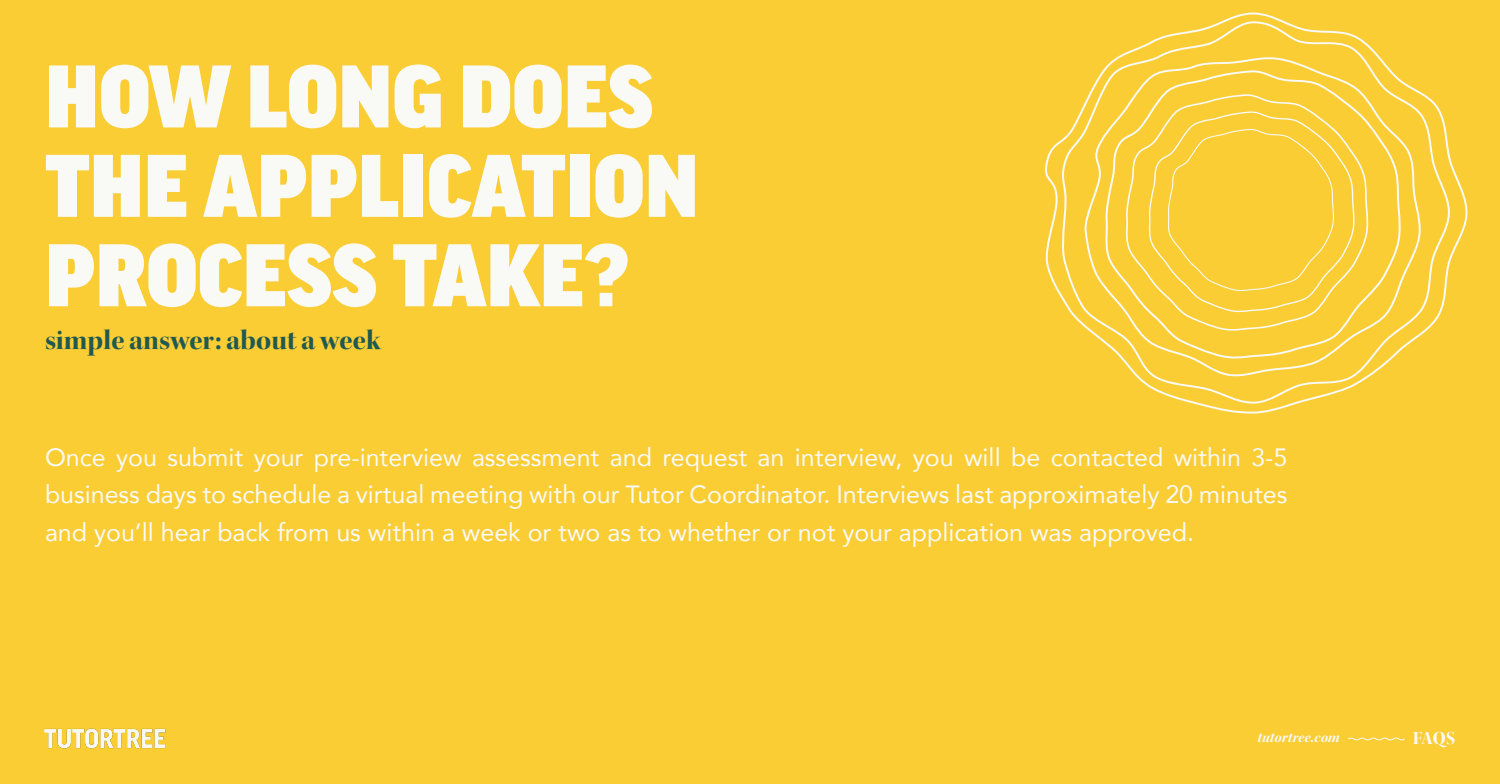
<style>
.page{position:relative;width:1500px;height:784px;background:#facd34}
.page>*{position:absolute;margin:0;border:0;box-sizing:border-box;transform-origin:0 0}
.t1{font:900 94.62px/89.4px "Good Headline Pro";color:#f9f9f6}
.t2{font:28.75px "Kepler Std Bold Disp";color:#1f5951}
.t3{font:25px/37.5px "Avenir";color:#f9f9f6;text-align:justify}
.t4{font:18.75px "Kepler Std Bold Disp";color:#f9f9f6}
.t5{font:15px "Kepler Std Bold It Disp";color:#f9f9f6}
</style>
<div class="page">
<svg style="left:1045px;top:13px;width:423px;height:400px"></svg>
<svg style="left:1348px;top:737px;width:57px;height:4px"></svg>
<img style="left:45px;top:728px;width:121px;height:21px">
<p class="t1" style="left:45px;top:54px;width:655px">HOW LONG DOES<br>THE APPLICATION<br>PROCESS TAKE?</p>
<p class="t2" style="left:45px;top:323px;width:337px">simple answer: about a week</p>
<p class="t3" style="left:45px;top:437px;width:1244px">Once you submit your pre-interview assessment and request an interview, you will be contacted within 3-5 business days to schedule a virtual meeting with our Tutor Coordinator. Interviews last approximately 20 minutes and you’ll hear back from us within a week or two as to whether or not your application was approved.</p>
<p class="t5" style="left:1258px;top:728px;width:84px">tutortree.com</p>
<p class="t4" style="left:1413px;top:727px;width:44px">FAQS</p>
</div>
